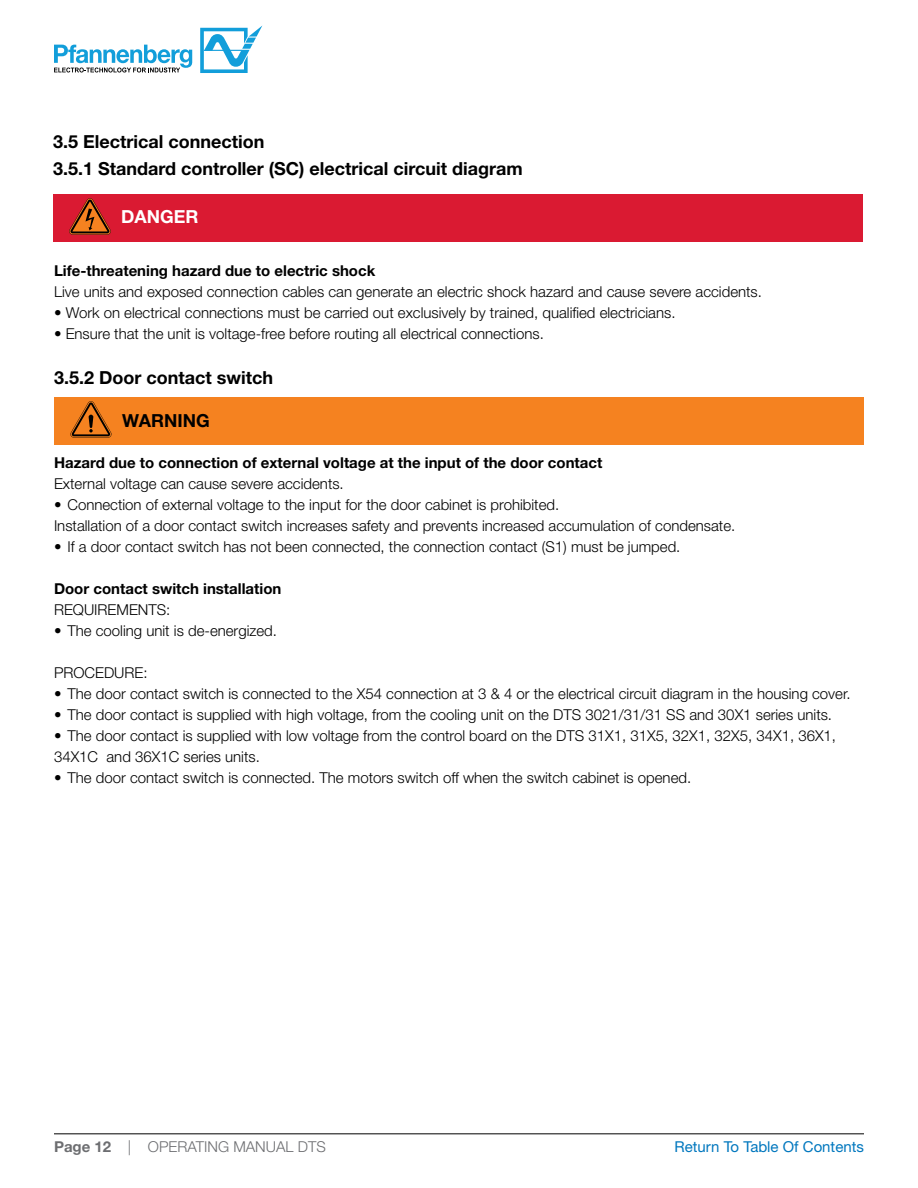
<style>
.page{position:relative;width:918px;height:1188px;background:#fff}
.page>*{position:absolute;margin:0;border:0;box-sizing:border-box;transform-origin:0 0}
.t1{font:700 18px/27px "Helvetica Neue LT Std";color:#000}
.t2{font:700 18px "Helvetica Neue LT Std";color:#fff}
.t3{font:300 15px/21px "Helvetica Neue LT Std";color:#000}
.t4{font:700 15px "Helvetica Neue LT Std";color:#000}
.t5{font:300 15px "Helvetica Neue LT Std";color:#6d6e71}
.t6{font:15px "Helvetica Neue LT Std";color:#0077be}
.s1{font-weight:700}
</style>
<div class="page">
<hr style="left:54px;top:1133px;width:810px;height:1px;background:#000">
<svg style="left:200px;top:26px;width:62px;height:47px"></svg>
<svg style="left:54px;top:45px;width:138px;height:28px"></svg>
<div style="left:54px;top:397px;width:810px;height:47px;background:#f58220"></div>
<svg style="left:70px;top:401px;width:42px;height:37px"></svg>
<div style="left:53px;top:194px;width:810px;height:47px;background:#da1a32"></div>
<svg style="left:69px;top:198px;width:42px;height:37px"></svg>
<p class="t1" style="left:53px;top:128px;width:471px">3.5 Electrical connection<br>3.5.1 Standard controller (SC) electrical circuit diagram</p>
<p class="t2" style="left:121px;top:205px;width:79px">DANGER</p>
<p class="t4" style="left:54px;top:261px;width:323px">Life-threatening hazard due to electric shock</p>
<p class="t3" style="left:54px;top:281px;width:710px">Live units and exposed connection cables can generate an electric shock hazard and cause severe accidents.</p>
<p class="t3" style="left:54px;top:302px;width:623px">• Work on electrical connections must be carried out exclusively by trained, qualified electricians.</p>
<p class="t3" style="left:54px;top:323px;width:491px">• Ensure that the unit is voltage-free before routing all electrical connections.</p>
<p class="t1" style="left:54px;top:364px;width:221px">3.5.2 Door contact switch</p>
<p class="t1" style="left:122px;top:407px;width:89px">WARNING</p>
<p class="t4" style="left:54px;top:454px;width:550px">Hazard due to connection of external voltage at the input of the door contact</p>
<p class="t3" style="left:54px;top:473px;width:291px">External voltage can cause severe accidents.</p>
<p class="t3" style="left:54px;top:494px;width:683px">• Connection of external voltage to the input for the door cabinet is prohibited.<br>Installation of a door contact switch increases safety and prevents increased accumulation of condensate.</p>
<p class="t3" style="left:54px;top:536px;width:628px">• If a door contact switch has not been connected, the connection contact (S1) must be jumped.</p>
<p class="t4" style="left:54px;top:580px;width:229px">Door contact switch installation</p>
<p class="t3" style="left:54px;top:599px;width:118px">REQUIREMENTS:</p>
<p class="t3" style="left:54px;top:620px;width:225px">• The cooling unit is de-energized.</p>
<p class="t3" style="left:54px;top:662px;width:95px">PROCEDURE:</p>
<p class="t3" style="left:54px;top:683px;width:798px">• The door contact switch is connected to the X54 connection at 3 &amp; 4 or the electrical circuit diagram in the housing cover.</p>
<p class="t3" style="left:54px;top:704px;width:780px">• The door contact is supplied with high voltage, from the cooling unit on the DTS 3021/31/31 SS and 30X1 series units.</p>
<p class="t3" style="left:54px;top:725px;width:784px">• The door contact is supplied with low voltage from the control board on the DTS 31X1, 31X5, 32X1, 32X5, 34X1, 36X1,<br>34X1C and 36X1C series units.</p>
<p class="t3" style="left:54px;top:767px;width:639px">• The door contact switch is connected. The motors switch off when the switch cabinet is opened.</p>
<p class="t5" style="left:54px;top:1137px;width:273px"><span class="s1">Page 12</span> | OPERATING MANUAL DTS</p>
<p class="t6" style="left:675px;top:1138px;width:191px">Return To Table Of Contents</p>
</div>
